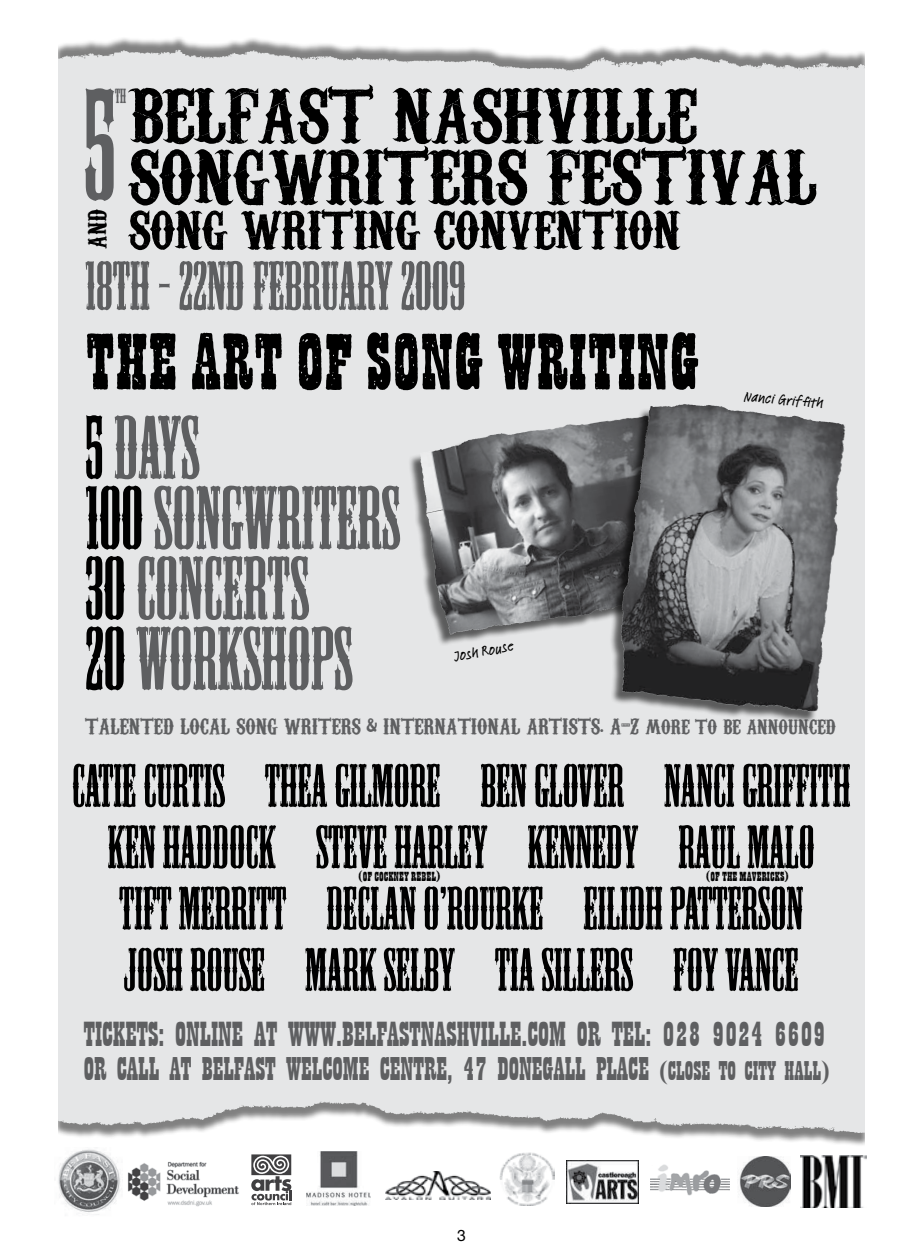
<style>
.page{position:relative;width:923px;height:1260px;background:#fff}
.page>*{position:absolute;margin:0;border:0;box-sizing:border-box;transform-origin:0 0}
.t1{font:146.83px "Mesquite Std";color:#5e5f61}
.t2{font:84.52px "Wanted Let Plain";color:#000}
.t3{font:83.48px/70.4px "Mesquite Std";color:#5e5f61}
.t4{font:74.38px/61.2px "Carnivalee Freakshow";letter-spacing:-.01em;color:#000}
.t5{font:64.4px "Mesquite Std";color:#5e5f61}
.t6{font:56.7px/61.2px "Mesquite Std";color:#000;text-align:center}
.t7{font:52.32px "Carnivalee Freakshow";letter-spacing:-.01em;color:#000}
.t8{font:36.23px "Playbill";color:#5e5f61}
.t9{font:34.12px "Playbill";color:#5e5f61}
.t10{font:25.03px "Carnivalee Freakshow";color:#000}
.t11{font:21.7px "Carnivalee Freakshow";color:#5e5f61}
.t12{font:19.07px "Mesquite Std";color:#5e5f61}
.t13{font:15.75px "Helvetica Neue";color:#000}
.t14{font:500 15.05px "Linotype Feltpen";color:#000}
.t15{font:14px "Wanted Let Plain";color:#000}
.s1{color:#000}
.s2{font-size:20.12px}
.s3{font-size:28.18px}
</style>
<div class="page">
<img style="left:58px;top:1061px;width:807px;height:145px">
<img style="left:58px;top:37px;width:807px;height:122px">
<div style="left:58px;top:159px;width:807px;height:902px;background:#e5e6e7"></div>
<div style="left:408px;top:417px;width:267px;height:230px;background:#000;opacity:.6"></div>
<div style="left:608px;top:405px;width:236px;height:319px;background:#000;opacity:.6"></div>
<img style="left:656px;top:404px;width:28px;height:3px">
<img style="left:58px;top:1147px;width:68px;height:68px">
<img style="left:385px;top:1171px;width:105px;height:29px">
<img style="left:499px;top:1151px;width:55px;height:55px">
<img style="left:566px;top:1160px;width:73px;height:44px">
<img style="left:800px;top:1156px;width:66px;height:52px">
<img style="left:737px;top:1157px;width:54px;height:50px">
<img style="left:126px;top:1159px;width:115px;height:48px">
<svg style="left:251px;top:1154px;width:40px;height:51px"></svg>
<img style="left:306px;top:1151px;width:65px;height:55px">
<img style="left:651px;top:1164px;width:79px;height:32px">
<h3 class="t4" style="left:128px;top:78px;width:690px">BELFAST NASHVILLE<br>SONGWRITERS FESTIVAL</h3>
<p class="t7" style="left:128px;top:196px;width:554px">SONG WRITING CONVENTION</p>
<p class="t5" style="left:85px;top:251px;width:382px">18TH - 22ND FEBRUARY 2009</p>
<h1 class="t1" style="left:84px;top:66px;width:34px">5</h1>
<p class="t10" style="left:81px;top:249px;width:41px;rotate:-90deg">AND</p>
<p class="t12" style="left:115px;top:86px;width:12px">TH</p>
<h2 class="t2" style="left:85px;top:315px;width:616px">THE ART OF SONG WRITING</h2>
<h3 class="t3" style="left:85px;top:417px;width:316px"><span class="s1">5</span>DAYS<br><span class="s1">100</span>SONGWRITERS<br><span class="s1">30</span>CONCERTS<br><span class="s1">20</span> WORKSHOPS</h3>
<p class="t14" style="left:452px;top:646px;width:63px;rotate:-10deg">Josh Rouse</p>
<p class="t14" style="left:745px;top:386px;width:80px;rotate:5deg">Nanci Griffi th</p>
<p class="t11" style="left:85px;top:713px;width:752px">TALENTED LOCAL SONG WRITERS &amp; INTERNATIONAL ARTISTS. A-Z <span class="s2">MORE TO BE ANNOUNCED</span></p>
<p class="t6" style="left:72px;top:758px;width:780px">CATIE CURTIS THEA GILMORE BEN GLOVER NANCI GRIFFITH KEN HADDOCK STEVE HARLEY KENNEDY RAUL MALO<br>TIFT MERRITT DECLAN O’ROURKE EILIDH PATTERSON<br>JOSH ROUSE MARK SELBY TIA SILLERS FOY VANCE</p>
<p class="t15" style="left:358px;top:869px;width:84px">(OF COCKNEY REBEL)</p>
<p class="t15" style="left:706px;top:869px;width:85px">(OF THE MAVERICKS)</p>
<p class="t8" style="left:84px;top:1016px;width:743px">TICKETS: ONLINE AT WWW.BELFASTNASHVILLE.COM OR TEL: 028 9024 6609</p>
<p class="t9" style="left:84px;top:1052px;width:747px">OR CALL AT BELFAST WELCOME CENTRE, 47 DONEGALL PLACE <span class="s3">(CLOSE TO CITY HALL)</span></p>
<p class="t13" style="left:457px;top:1226px;width:10px">3</p>
</div>
